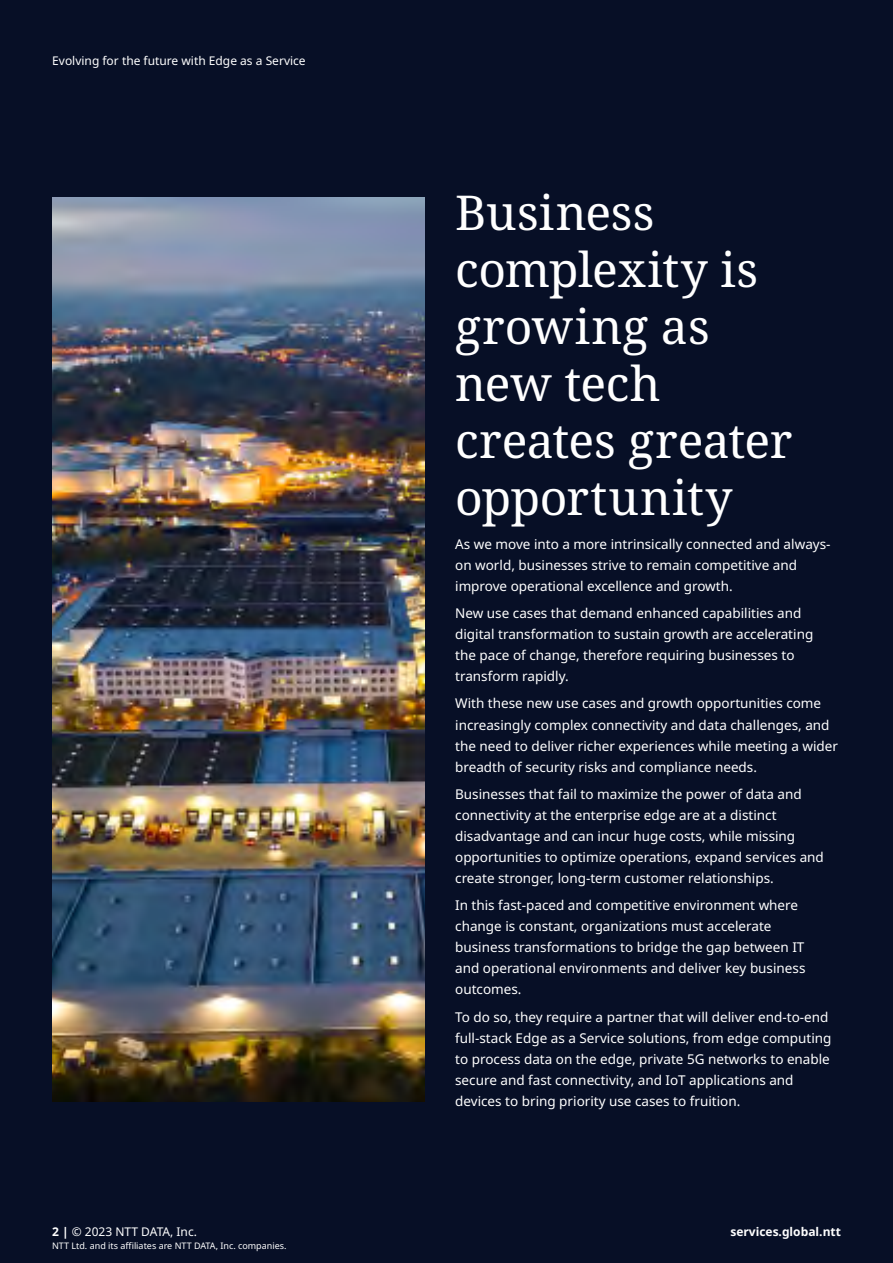
<style>
.page{position:relative;width:893px;height:1263px;background:#070f26}
.page>*{position:absolute;margin:0;border:0;box-sizing:border-box;transform-origin:0 0}
.t1{font:48px/57px "Noto Serif";letter-spacing:-.005em;color:#fff}
.t2{font:13.5px/21px "Noto Sans";color:#fff}
.t3{font:12px "Noto Sans";color:#fff}
.t4{font:700 12px "Noto Sans";color:#fff}
.t5{font:9px "Noto Sans";color:#fff}
.s1{font-weight:700}
</style>
<div class="page">
<img style="left:52px;top:197px;width:372px;height:905px">
<p class="t3" style="left:52px;top:54px;width:255px">Evolving for the future with Edge as a Service</p>
<p class="t3" style="left:52px;top:1225px;width:146px"><span class="s1">2 |</span> © 2023 NTT DATA, Inc.</p>
<p class="t5" style="left:52px;top:1240px;width:236px">NTT Ltd. and its affiliates are NTT DATA, Inc. companies.</p>
<h1 class="t1" style="left:455px;top:186px;width:339px">Business complexity is growing as new tech creates greater opportunity</h1>
<p class="t2" style="left:455px;top:533px;width:377px">As we move into a more intrinsically connected and always&shy;on world, businesses strive to remain competitive and improve operational excellence and growth.</p>
<p class="t2" style="left:455px;top:603px;width:360px">New use cases that demand enhanced capabilities and digital transformation to sustain growth are accelerating the pace of change, therefore requiring businesses to transform rapidly.</p>
<p class="t2" style="left:455px;top:693px;width:384px">With these new use cases and growth opportunities come increasingly complex connectivity and data challenges, and the need to deliver richer experiences while meeting a wider breadth of security risks and compliance needs.</p>
<p class="t2" style="left:455px;top:784px;width:370px">Businesses that fail to maximize the power of data and connectivity at the enterprise edge are at a distinct disadvantage and can incur huge costs, while missing opportunities to optimize operations, expand services and create stronger, long-term customer relationships.</p>
<p class="t2" style="left:455px;top:895px;width:352px">In this fast-paced and competitive environment where change is constant, organizations must accelerate business transformations to bridge the gap between IT and operational environments and deliver key business outcomes.</p>
<p class="t2" style="left:455px;top:1006px;width:378px">To do so, they require a partner that will deliver end-to-end full-stack Edge as a Service solutions, from edge computing to process data on the edge, private 5G networks to enable secure and fast connectivity, and IoT applications and devices to bring priority use cases to fruition.</p>
<p class="t4" style="left:730px;top:1225px;width:112px">services.global.ntt</p>
</div>
